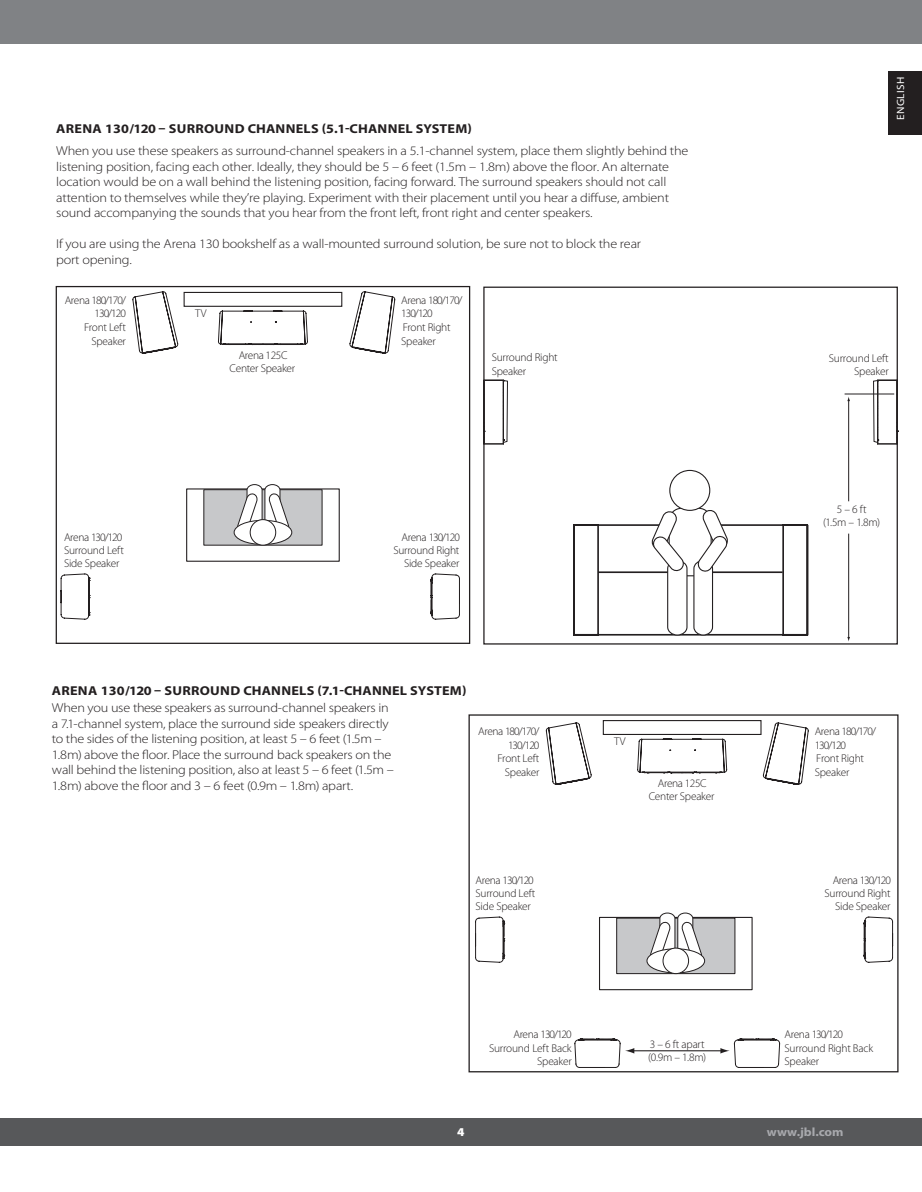
<style>
.page{position:relative;width:922px;height:1192px;background:#fff}
.page>*{position:absolute;margin:0;border:0;box-sizing:border-box;transform-origin:0 0}
.t1{font:300 12.9px/15.5px "Myriad Pro";letter-spacing:-.015em;color:#231f20;scale:1.1 1}
.t2{font:700 12.9px "Myriad Pro";letter-spacing:.015em;color:#231f20;scale:1.1 1}
.t3{font:700 12px "Myriad Pro";letter-spacing:-.005em;color:#a8a9ad;scale:1.1 1}
.t4{font:900 12px "Myriad Pro";color:#fff;scale:1.07 1}
.t5{font:300 11.4px/13.6px "Myriad Pro";letter-spacing:-.025em;color:#231f20}
.t6{font:600 condensed 10.5px "Myriad Pro";letter-spacing:.03em;color:#fff;scale:1.07 1}
</style>
<div class="page">
<div style="left:183px;top:292px;width:159px;height:15px;border:1px solid #231f20"></div>
<hr style="left:0;top:0;width:2px;height:44px;background:#808285">
<hr style="left:0;top:1118px;width:2px;height:27px;background:#57585a">
<div style="left:2px;top:1118px;width:919px;height:27px;background:#57585a"></div>
<div style="left:2px;top:0;width:919px;height:44px;background:#808285"></div>
<div style="left:887px;top:71px;width:34px;height:64px;background:#231f20"></div>
<div style="left:468px;top:714px;width:430px;height:358px;border:1px solid #231f20"></div>
<div style="left:599px;top:916px;width:153px;height:74px;border:1px solid #231f20"></div>
<div style="left:616px;top:917px;width:119px;height:56px;background:#c7c8ca;border:1px solid #231f20"></div>
<svg style="left:648px;top:912px;width:54px;height:43px"></svg>
<svg style="left:647px;top:948px;width:57px;height:24px"></svg>
<div style="left:646px;top:948px;width:59px;height:25px;border:1px solid #231f20;border-radius:50%"></div>
<div style="left:663px;top:948px;width:25px;height:25px;background:#fff;border-radius:50%"></div>
<div style="left:662px;top:947px;width:27px;height:26px;border:1px solid #231f20;border-radius:50%"></div>
<hr style="left:632px;top:1050px;width:90px;height:1px;background:#231f20">
<div style="left:56px;top:286px;width:414px;height:358px;border:1px solid #231f20"></div>
<div style="left:186px;top:488px;width:154px;height:73px;border:1px solid #231f20"></div>
<div style="left:203px;top:489px;width:119px;height:56px;background:#c7c8ca"></div>
<svg style="left:236px;top:484px;width:53px;height:43px"></svg>
<svg style="left:234px;top:520px;width:58px;height:24px"></svg>
<div style="left:234px;top:520px;width:58px;height:25px;border:1px solid #231f20;border-radius:50%"></div>
<div style="left:250px;top:519px;width:26px;height:26px;background:#fff;border-radius:50%"></div>
<div style="left:250px;top:519px;width:26px;height:26px;border:1px solid #231f20;border-radius:50%"></div>
<div style="left:669px;top:470px;width:41px;height:41px;border:1px solid #231f20;border-radius:50%"></div>
<svg style="left:573px;top:509px;width:236px;height:127px"></svg>
<hr style="left:848px;top:400px;width:1px;height:101px;background:#231f20">
<hr style="left:848px;top:533px;width:1px;height:105px;background:#231f20">
<svg style="left:872px;top:379px;width:26px;height:65px"></svg>
<hr style="left:844px;top:394px;width:50px;height:1px;background:#231f20">
<svg style="left:483px;top:379px;width:25px;height:65px"></svg>
<svg style="left:133px;top:291px;width:45px;height:62px"></svg>
<svg style="left:350px;top:291px;width:45px;height:62px"></svg>
<svg style="left:218px;top:310px;width:89px;height:34px"></svg>
<svg style="left:546px;top:722px;width:45px;height:62px"></svg>
<svg style="left:763px;top:722px;width:45px;height:62px"></svg>
<div style="left:602px;top:720px;width:159px;height:15px;border:1px solid #231f20"></div>
<svg style="left:637px;top:738px;width:89px;height:34px"></svg>
<svg style="left:431px;top:574px;width:28px;height:45px"></svg>
<svg style="left:864px;top:916px;width:28px;height:46px"></svg>
<svg style="left:720px;top:1039px;width:59px;height:28px"></svg>
<svg style="left:574px;top:1039px;width:60px;height:28px"></svg>
<svg style="left:475px;top:916px;width:29px;height:46px"></svg>
<svg style="left:61px;top:574px;width:29px;height:45px"></svg>
<p class="t2" style="left:56px;top:120px;width:379px">ARENA 130/120 – SURROUND CHANNELS (5.1-CHANNEL SYSTEM)</p>
<p class="t1" style="left:56px;top:143px;width:576px">When you use these speakers as surround-channel speakers in a 5.1-channel system, place them slightly behind the listening position, facing each other. Ideally, they should be 5 – 6 feet (1.5m – 1.8m) above the floor. An alternate location would be on a wall behind the listening position, facing forward. The surround speakers should not call attention to themselves while they’re playing. Experiment with their placement until you hear a diffuse, ambient sound accompanying the sounds that you hear from the front left, front right and center speakers.</p>
<p class="t1" style="left:56px;top:236px;width:533px">If you are using the Arena 130 bookshelf as a wall-mounted surround solution, be sure not to block the rear port opening.</p>
<p class="t6" style="left:894px;top:120px;width:42px;rotate:-90deg">ENGLISH</p>
<p class="t5" style="left:65px;top:293px;width:63px;text-align:right">Arena 180/170/<br>130/120<br>Front Left<br>Speaker</p>
<p class="t5" style="left:401px;top:293px;width:63px">Arena 180/170/<br>130/120<br>Front Right<br>Speaker</p>
<p class="t5" style="left:229px;top:348px;width:67px;line-height:13.2px;text-align:center">Arena 125C<br>Center Speaker</p>
<p class="t5" style="left:195px;top:307px;width:13px">TV</p>
<p class="t5" style="left:491px;top:351px;width:67px;line-height:13.2px">Surround Right<br>Speaker</p>
<p class="t5" style="left:828px;top:351px;width:61px;line-height:13.2px;text-align:right">Surround Left<br>Speaker</p>
<p class="t5" style="left:64px;top:530px;width:61px;line-height:13.2px">Arena 130/120<br>Surround Left<br>Side Speaker</p>
<p class="t5" style="left:393px;top:530px;width:68px;line-height:13.2px;text-align:right">Arena 130/120<br>Surround Right<br>Side Speaker</p>
<p class="t5" style="left:823px;top:502px;width:59px;line-height:13.2px;text-align:center">5 – 6 ft<br>(1.5m – 1.8m)</p>
<p class="t2" style="left:52px;top:682px;width:378px">ARENA 130/120 – SURROUND CHANNELS (7.1-CHANNEL SYSTEM)</p>
<p class="t1" style="left:52px;top:700px;width:312px">When you use these speakers as surround-channel speakers in a 7.1-channel system, place the surround side speakers directly to the sides of the listening position, at least 5 – 6 feet (1.5m – 1.8m) above the floor. Place the surround back speakers on the wall behind the listening position, also at least 5 – 6 feet (1.5m – 1.8m) above the floor and 3 – 6 feet (0.9m – 1.8m) apart.</p>
<p class="t5" style="left:478px;top:724px;width:63px;text-align:right">Arena 180/170/<br>130/120<br>Front Left<br>Speaker</p>
<p class="t5" style="left:814px;top:724px;width:63px">Arena 180/170/<br>130/120<br>Front Right<br>Speaker</p>
<p class="t5" style="left:648px;top:776px;width:67px;line-height:13.2px;text-align:center">Arena 125C<br>Center Speaker</p>
<p class="t5" style="left:614px;top:735px;width:13px">TV</p>
<p class="t5" style="left:475px;top:873px;width:61px;line-height:13.2px">Arena 130/120<br>Surround Left<br>Side Speaker</p>
<p class="t5" style="left:824px;top:873px;width:68px;line-height:13.2px;text-align:right">Arena 130/120<br>Surround Right<br>Side Speaker</p>
<p class="t4" style="left:457px;top:1123px;width:8px">4</p>
<p class="t5" style="left:489px;top:1027px;width:84px;text-align:right">Arena 130/120<br>Surround Left Back<br>Speaker</p>
<p class="t5" style="left:784px;top:1027px;width:90px">Arena 130/120<br>Surround Right Back<br>Speaker</p>
<p class="t5" style="left:648px;top:1037px;width:59px;line-height:13.2px">3 – 6 ft apart (0.9m – 1.8m)</p>
<p class="t3" style="left:766px;top:1123px;width:71px">www.jbl.com</p>
</div>
